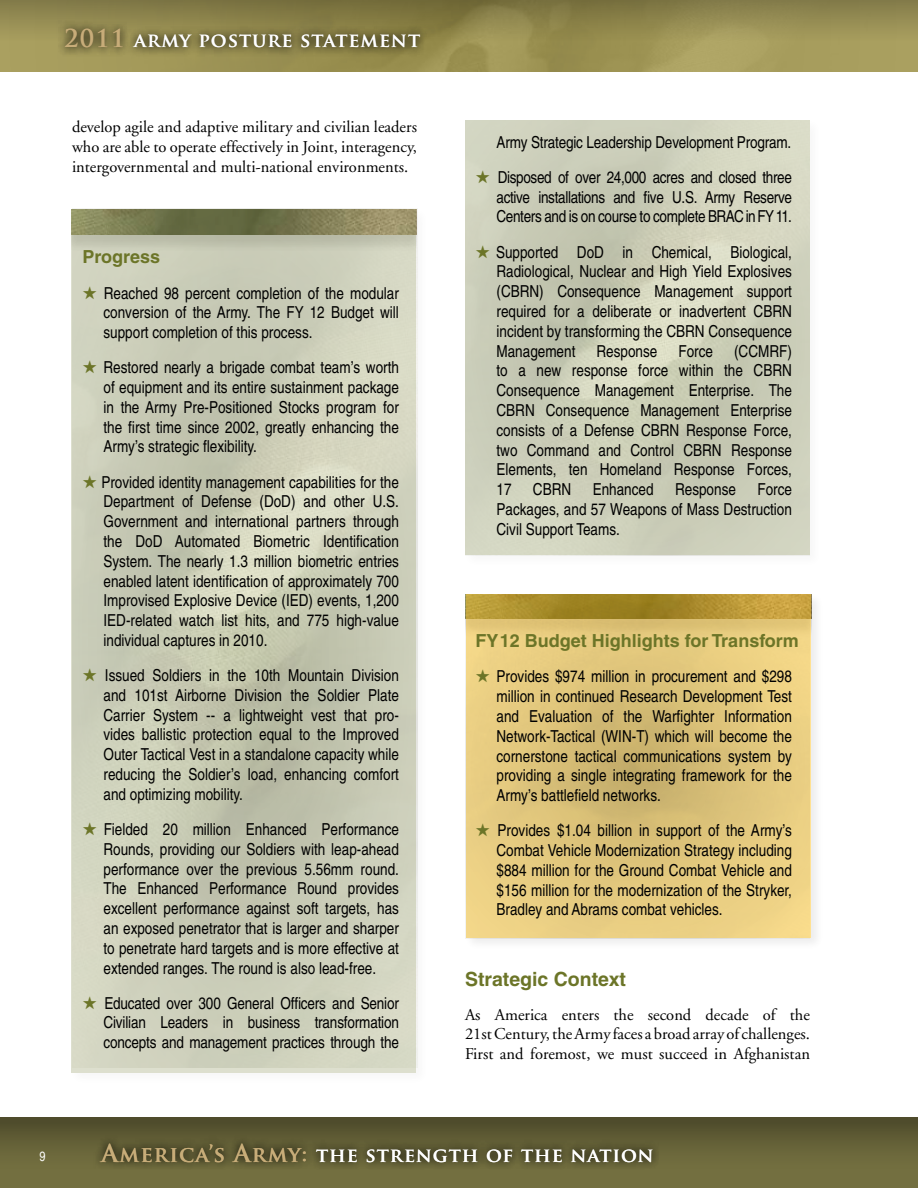
<style>
.page{position:relative;width:918px;height:1188px;background:#fff}
.page>*{position:absolute;margin:0;border:0;box-sizing:border-box;transform-origin:0 0}
.t1{font:700 19.5px "Helvetica";color:#6c7528}
.t2{font:700 19.2px "Trajan Pro";letter-spacing:.05em;color:#fff}
.t3{font:700 18px "Helvetica";color:#6c7528}
.t4{font:condensed 16.5px/19.8px "Helvetica";color:#000;text-align:justify}
.t5{font:16.5px/19.8px "Adobe Garamond";color:#000;text-align:justify}
.t6{font:condensed 13.5px "Helvetica";color:#fff}
.s1{font-size:24px;color:#c8ad79}
.s2{color:#6c7528}
.s3{font-size:21.6px;color:#c8ad79}
</style>
<div class="page">
<div style="left:0;top:1117px;width:918px;height:71px;background:#736f40"></div>
<img style="left:0;top:42px;width:917px;height:30px">
<svg style="left:0;top:0;width:917px;height:42px;background:#8c844c"></svg>
<div style="left:0;top:1117px;width:918px;height:55px;background:linear-gradient(to bottom,#4e4b2b,#787442)"></div>
<svg style="left:55px;top:19px;width:372px;height:37px;background:#817944"></svg>
<div style="left:90px;top:1133px;width:569px;height:37px;background:#000;opacity:.28"></div>
<hr style="left:917px;top:1117px;width:1px;height:55px;background:#000">
<hr style="left:917px;top:0;width:1px;height:72px;background:#aaa060">
<hr style="left:917px;top:0;width:1px;height:42px;background:#000">
<img style="left:73px;top:208px;width:345px;height:860px">
<div style="left:463px;top:591px;width:362px;height:361px;background:#000;opacity:.15"></div>
<img style="left:465px;top:596px;width:345px;height:342px">
<p class="t2" style="left:64px;top:28px;width:358px"><span class="s1">2011</span> army posture statement</p>
<p class="t5" style="left:72px;top:117px;width:346px">develop agile and adaptive military and civilian leaders who are able to operate effectively in Joint, interagency, intergovernmental and multi-national environments.</p>
<p class="t3" style="left:82px;top:246px;width:79px">Progress</p>
<p class="t4" style="left:103px;top:283px;width:297px;text-indent:-21px"><span class="s2">★</span> Reached 98 percent completion of the modular conversion of the Army. The FY 12 Budget will support completion of this process.</p>
<p class="t4" style="left:103px;top:358px;width:297px;text-indent:-21px"><span class="s2">★</span> Restored nearly a brigade combat team’s worth of equipment and its entire sustainment package in the Army Pre-Positioned Stocks program for the first time since 2002, greatly enhancing the Army’s strategic flexibility.</p>
<p class="t4" style="left:104px;top:472px;width:297px;text-indent:-21px"><span class="s2">★</span> Provided identity management capabilities for the Department of Defense (DoD) and other U.S.<br>Government and international partners through the DoD Automated Biometric Identification System. The nearly 1.3 million biometric entries enabled latent identification of approximately 700<br>Improvised Explosive Device (IED) events, 1,200<br>IED-related watch list hits, and 775 high-value individual captures in 2010.</p>
<p class="t4" style="left:104px;top:665px;width:297px;text-indent:-21px"><span class="s2">★</span> Issued Soldiers in the 10th Mountain Division and 101st Airborne Division the Soldier Plate Carrier System -- a lightweight vest that pro&shy;vides ballistic protection equal to the Improved Outer Tactical Vest in a standalone capacity while reducing the Soldier’s load, enhancing comfort and optimizing mobility.</p>
<p class="t4" style="left:104px;top:819px;width:297px;text-indent:-21px"><span class="s2">★</span> Fielded 20 million Enhanced Performance Rounds, providing our Soldiers with leap-ahead performance over the previous 5.56mm round.<br>The Enhanced Performance Round provides excellent performance against soft targets, has an exposed penetrator that is larger and sharper to penetrate hard targets and is more effective at extended ranges. The round is also lead-free.</p>
<p class="t4" style="left:103px;top:993px;width:297px;text-indent:-21px"><span class="s2">★</span> Educated over 300 General Officers and Senior Civilian Leaders in business transformation concepts and management practices through the</p>
<p class="t4" style="left:496px;top:132px;width:296px">Army Strategic Leadership Development Program.</p>
<p class="t4" style="left:496px;top:167px;width:297px;text-indent:-21px"><span class="s2">★</span> Disposed of over 24,000 acres and closed three active installations and five U.S. Army Reserve Centers and is on course to complete BRAC in FY 11.</p>
<p class="t4" style="left:496px;top:242px;width:297px;text-indent:-21px"><span class="s2">★</span> Supported DoD in Chemical, Biological, Radiological, Nuclear and High Yield Explosives (CBRN) Consequence Management support required for a deliberate or inadvertent CBRN incident by transforming the CBRN Consequence Management</p>
<p class="t4" style="left:496px;top:341px;width:297px;text-indent:238px">(CCMRF) to a new response force within the CBRN Consequence Management Enterprise. The CBRN Consequence Management Enterprise consists of a Defense CBRN Response Force, two Command and Control CBRN Response Elements, ten Homeland Response Forces, 17</p>
<p class="t4" style="left:597px;top:341px;width:62px">Response</p>
<p class="t4" style="left:678px;top:341px;width:36px">Force</p>
<p class="t4" style="left:533px;top:479px;width:40px">CBRN</p>
<p class="t4" style="left:593px;top:479px;width:62px">Enhanced</p>
<p class="t4" style="left:675px;top:479px;width:62px">Response</p>
<p class="t4" style="left:496px;top:479px;width:297px;text-indent:261px">Force Packages, and 57 Weapons of Mass Destruction Civil Support Teams.</p>
<p class="t3" style="left:476px;top:630px;width:325px">FY 12 Budget Highlights for Transform</p>
<p class="t4" style="left:496px;top:667px;width:297px;text-indent:-21px"><span class="s2">★</span> Provides $974 million in procurement and $298 million in continued Research Development Test and Evaluation of the Warfighter Information Network-Tactical (WIN-T) which will become the cornerstone tactical communications system by providing a single integrating framework for the Army’s battlefield networks.</p>
<p class="t4" style="left:496px;top:821px;width:297px;text-indent:-21px"><span class="s2">★</span> Provides $1.04 billion in support of the Army’s Combat Vehicle Modernization Strategy including $884 million for the Ground Combat Vehicle and $156 million for the modernization of the Stryker, Bradley and Abrams combat vehicles.</p>
<p class="t1" style="left:465px;top:968px;width:163px">Strategic Context</p>
<p class="t5" style="left:465px;top:1005px;width:347px">As America enters the second decade of the 21st Century, the Army faces a broad array of challenges.<br>First and foremost, we must succeed in Afghanistan</p>
<p class="t6" style="left:40px;top:1149px;width:8px">9</p>
<p class="t2" style="left:102px;top:1143px;width:554px"><span class="s1">A</span><span class="s3">merica’s</span> <span class="s1">A</span><span class="s3">rmy:</span> the strength of the nation</p>
</div>
